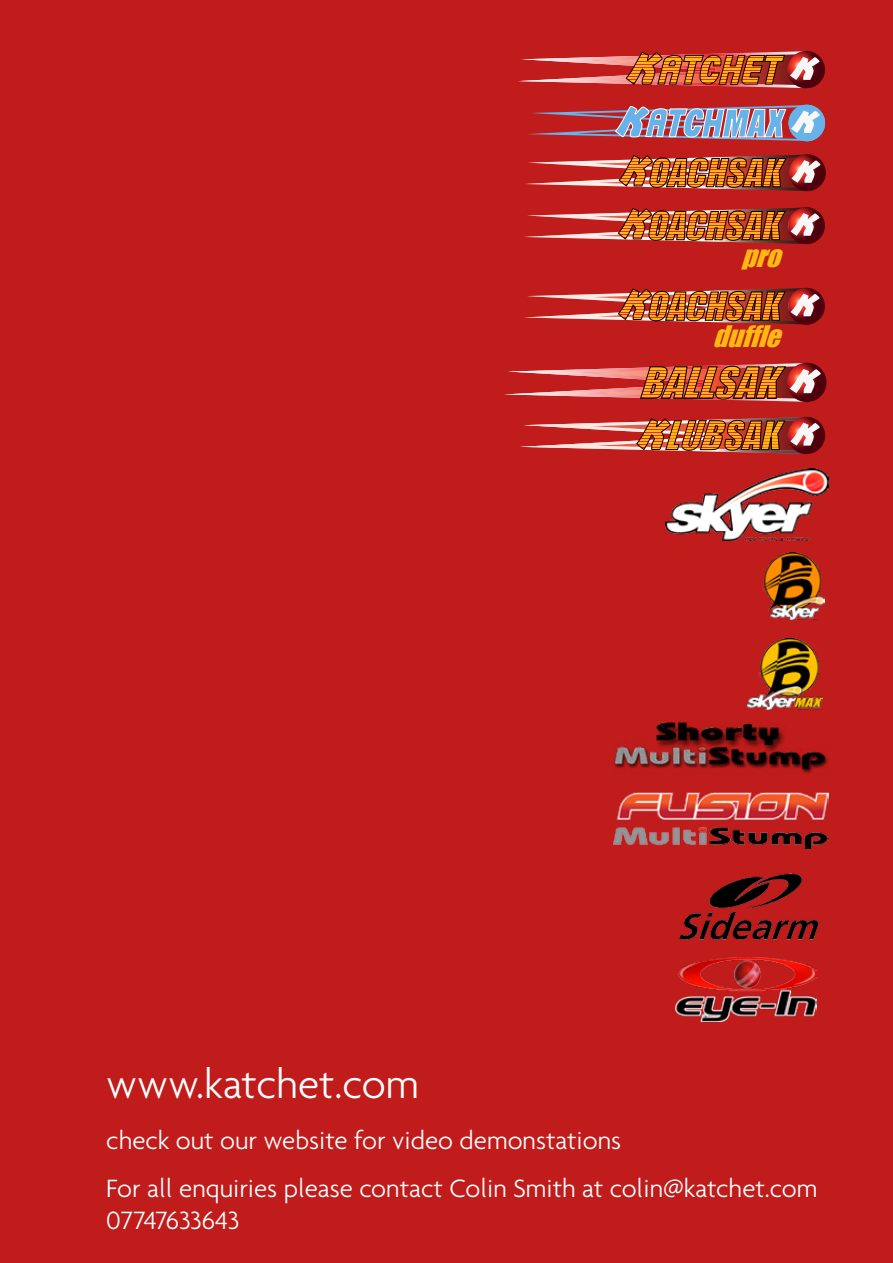
<style>
.page{position:relative;width:893px;height:1263px;background:#c01c1b}
.page>*{position:absolute;margin:0;border:0;box-sizing:border-box;transform-origin:0 0}
.t1{font:300 43.5px "Agenda";color:#fff}
.t2{font:italic 27.3px "Impact";color:#fdb913}
.t3{font:300 27px/47.8px "Agenda";color:#fff}
</style>
<div class="page">
<img style="left:614px;top:792px;width:214px;height:56px">
<img style="left:614px;top:723px;width:214px;height:51px">
<img style="left:665px;top:469px;width:164px;height:71px">
<img style="left:746px;top:638px;width:76px;height:71px">
<img style="left:675px;top:958px;width:142px;height:63px">
<svg style="left:528px;top:105px;width:297px;height:36px"></svg>
<svg style="left:524px;top:207px;width:301px;height:37px"></svg>
<img style="left:788px;top:207px;width:37px;height:37px;border-radius:18px">
<img style="left:617px;top:208px;width:203px;height:33px">
<svg style="left:525px;top:160px;width:301px;height:31px"></svg>
<img style="left:789px;top:154px;width:37px;height:37px;border-radius:18px">
<img style="left:618px;top:154px;width:202px;height:34px">
<svg style="left:524px;top:293px;width:301px;height:31px"></svg>
<img style="left:788px;top:288px;width:37px;height:37px;border-radius:18px">
<img style="left:617px;top:287px;width:203px;height:35px">
<img style="left:518px;top:51px;width:299px;height:37px">
<img style="left:787px;top:51px;width:38px;height:37px;border-radius:19px">
<img style="left:626px;top:52px;width:194px;height:33px">
<img style="left:679px;top:873px;width:140px;height:67px">
<img style="left:762px;top:552px;width:63px;height:68px">
<img style="left:504px;top:363px;width:319px;height:39px">
<img style="left:787px;top:363px;width:39px;height:39px;border-radius:20px">
<img style="left:640px;top:366px;width:181px;height:34px">
<img style="left:520px;top:417px;width:306px;height:37px">
<p class="t2" style="left:741px;top:239px;width:50px">pro</p>
<p class="t2" style="left:713px;top:320px;width:78px">duffle</p>
<h1 class="t1" style="left:106px;top:1058px;width:314px">www.katchet.com</h1>
<p class="t3" style="left:106px;top:1116px;width:713px">check out our website for video demonstations<br>For all enquiries please contact Colin Smith at colin@katchet.com</p>
<p class="t3" style="left:106px;top:1196px;width:135px">07747633643</p>
</div>
